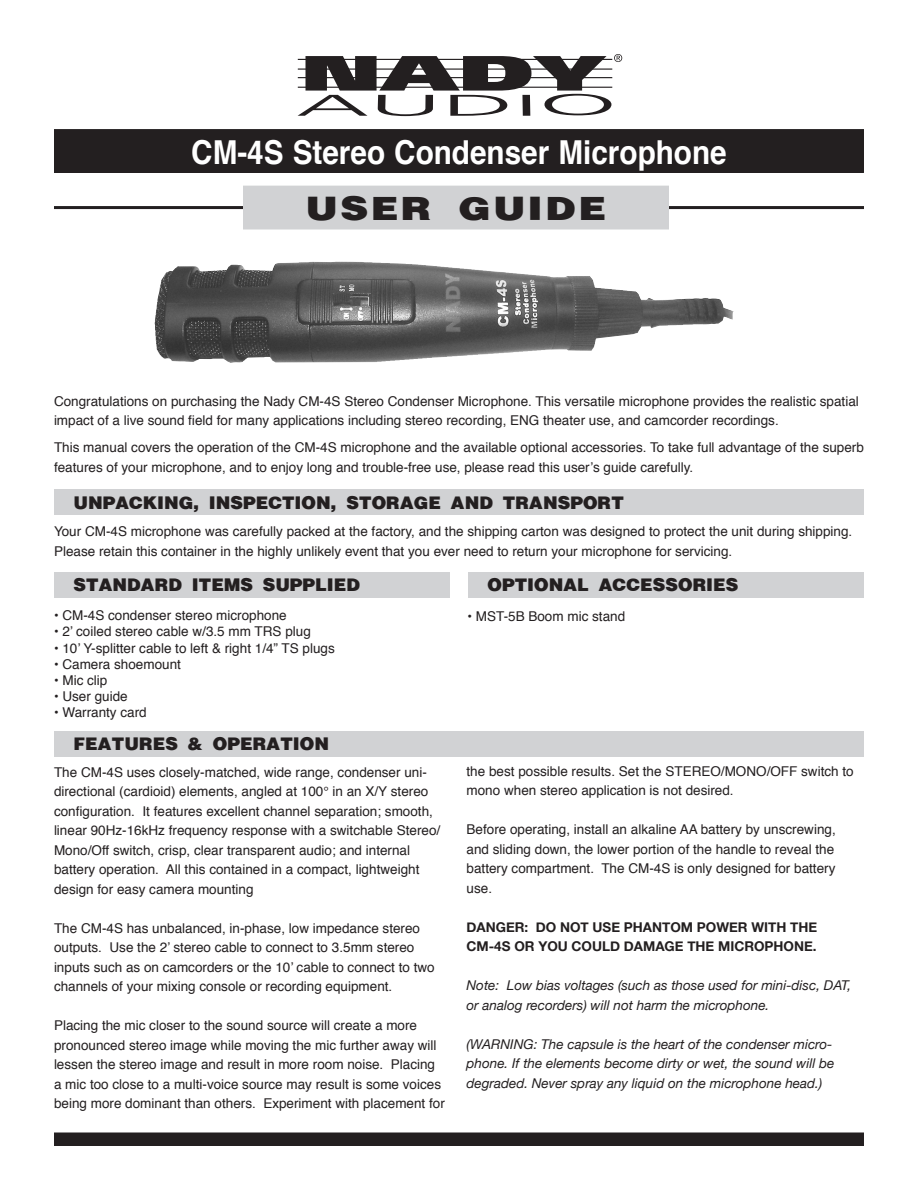
<style>
.page{position:relative;width:918px;height:1188px;background:#fff}
.page>*{position:absolute;margin:0;border:0;box-sizing:border-box;transform-origin:0 0}
.t1{font:900 36px "Helvetica";letter-spacing:.055em;color:#231f20;scale:1.2 1}
.t2{font:700 33px "Helvetica";color:#fff;scale:.9 1}
.t3{font:900 19.5px "Helvetica";color:#231f20}
.t4{font:13.5px/19.5px "Helvetica";color:#231f20}
.t5{font:italic 13.5px/19.5px "Helvetica Neue";color:#231f20}
.t6{font:700 13.5px/19.5px "Helvetica Neue";color:#231f20}
</style>
<div class="page">
<div style="left:468px;top:572px;width:396px;height:25px;background:#d1d2d4"></div>
<div style="left:55px;top:130px;width:808px;height:42px;background:#231f20"></div>
<div style="left:54px;top:129px;width:810px;height:44px;border:2px solid #231f20"></div>
<hr style="left:54px;top:206px;width:810px;height:3px;background:#231f20">
<div style="left:244px;top:186px;width:424px;height:43px;background:#d1d2d4"></div>
<div style="left:243px;top:186px;width:426px;height:44px;border:2px solid #d1d2d4"></div>
<div style="left:54px;top:490px;width:810px;height:25px;background:#d1d2d4"></div>
<div style="left:54px;top:572px;width:396px;height:25px;background:#d1d2d4"></div>
<div style="left:54px;top:731px;width:810px;height:26px;background:#d1d2d4"></div>
<div style="left:55px;top:1133px;width:808px;height:12px;background:#231f20"></div>
<div style="left:54px;top:1132px;width:810px;height:14px;border:2px solid #231f20"></div>
<img style="left:166px;top:261px;width:568px;height:87px">
<svg style="left:298px;top:54px;width:324px;height:62px"></svg>
<p class="t2" style="left:191px;top:130px;width:597px">CM-4S Stereo Condenser Microphone</p>
<p class="t1" style="left:306px;top:194px;width:252px">USER GUIDE</p>
<p class="t4" style="left:54px;top:392px;width:806px">Congratulations on purchasing the Nady CM-4S Stereo Condenser Microphone. This versatile microphone provides the realistic spatial impact of a live sound field for many applications including stereo recording, ENG theater use, and camcorder recordings.</p>
<p class="t4" style="left:54px;top:439px;width:811px">This manual covers the operation of the CM-4S microphone and the available optional accessories. To take full advantage of the superb features of your microphone, and to enjoy long and trouble-free use, please read this user’s guide carefully.</p>
<p class="t3" style="left:74px;top:495px;width:552px">UNPACKING, INSPECTION, STORAGE AND TRANSPORT</p>
<p class="t4" style="left:54px;top:523px;width:800px">Your CM-4S microphone was carefully packed at the factory, and the shipping carton was designed to protect the unit during shipping.<br>Please retain this container in the highly unlikely event that you ever need to return your microphone for servicing.</p>
<p class="t3" style="left:74px;top:578px;width:288px">STANDARD ITEMS SUPPLIED</p>
<p class="t3" style="left:488px;top:578px;width:252px">OPTIONAL ACCESSORIES</p>
<p class="t4" style="left:54px;top:606px;width:234px">• CM-4S condenser stereo microphone</p>
<p class="t4" style="left:54px;top:623px;width:258px">• 2’ coiled stereo cable w/3.5 mm TRS plug</p>
<p class="t4" style="left:54px;top:639px;width:282px">• 10’ Y-splitter cable to left &amp; right 1/4” TS plugs</p>
<p class="t4" style="left:54px;top:655px;width:129px">• Camera shoemount</p>
<p class="t4" style="left:54px;top:671px;width:55px">• Mic clip</p>
<p class="t4" style="left:54px;top:687px;width:75px">• User guide</p>
<p class="t4" style="left:54px;top:704px;width:94px">• Warranty card</p>
<p class="t3" style="left:74px;top:737px;width:257px">FEATURES &amp; OPERATION</p>
<p class="t4" style="left:467px;top:607px;width:159px">• MST-5B Boom mic stand</p>
<p class="t4" style="left:54px;top:763px;width:388px">The CM-4S uses closely-matched, wide range, condenser uni&shy;directional (cardioid) elements, angled at 100° in an X/Y stereo configuration. It features excellent channel separation; smooth, linear 90Hz-16kHz frequency response with a switchable Stereo/ Mono/Off switch, crisp, clear transparent audio; and internal battery operation. All this contained in a compact, lightweight design for easy camera mounting</p>
<p class="t4" style="left:54px;top:919px;width:382px">The CM-4S has unbalanced, in-phase, low impedance stereo outputs. Use the 2’ stereo cable to connect to 3.5mm stereo inputs such as on camcorders or the 10’ cable to connect to two channels of your mixing console or recording equipment.</p>
<p class="t4" style="left:54px;top:1017px;width:392px">Placing the mic closer to the sound source will create a more pronounced stereo image while moving the mic further away will lessen the stereo image and result in more room noise. Placing a mic too close to a multi-voice source may result is some voices being more dominant than others. Experiment with placement for</p>
<p class="t4" style="left:467px;top:762px;width:389px">the best possible results. Set the STEREO/MONO/OFF switch to mono when stereo application is not desired.</p>
<p class="t4" style="left:467px;top:821px;width:371px;text-align:justify">Before operating, install an alkaline AA battery by unscrewing, and sliding down, the lower portion of the handle to reveal the battery compartment. The CM-4S is only designed for battery use.</p>
<p class="t6" style="left:467px;top:917px;width:352px">DANGER: DO NOT USE PHANTOM POWER WITH THE<br>CM-4S OR YOU COULD DAMAGE THE MICROPHONE.</p>
<p class="t5" style="left:467px;top:976px;width:386px">Note: Low bias voltages (such as those used for mini-disc, DAT, or analog recorders) will not harm the microphone.</p>
<p class="t5" style="left:467px;top:1034px;width:369px">(WARNING: The capsule is the heart of the condenser micro&shy;phone. If the elements become dirty or wet, the sound will be degraded. Never spray any liquid on the microphone head.)</p>
</div>
